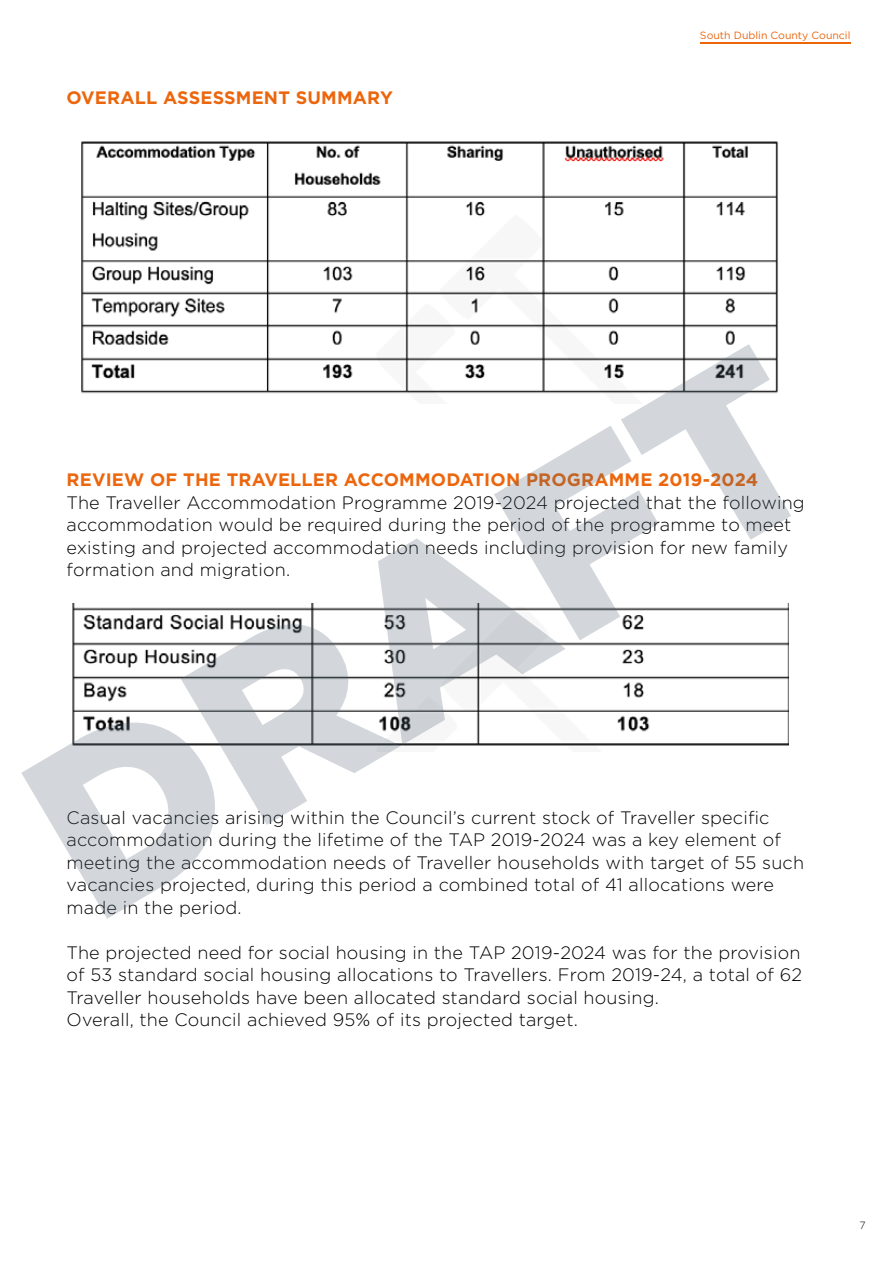
<style>
.page{position:relative;width:893px;height:1263px;background:#fff}
.page>*{position:absolute;margin:0;border:0;box-sizing:border-box;transform-origin:0 0}
.t1{font:300 18px/22.5px "Gotham";letter-spacing:.01em;color:#000}
.t2{font:700 18px "Gotham";letter-spacing:.01em;color:#ec660d}
.t3{font:10.5px "Gotham";color:#ec660d}
.t4{font:300 10.5px "Gotham";color:#000}
</style>
<div class="page">
<hr style="left:700px;top:43px;width:150px;height:1px;background:#ec6608">
<img style="left:81px;top:141px;width:697px;height:203px">
<svg style="left:21px;top:344px;width:770px;height:575px"></svg>
<p class="t2" style="left:67px;top:85px;width:328px">OVERALL ASSESSMENT SUMMARY</p>
<p class="t3" style="left:700px;top:29px;width:152px">South Dublin County Council</p>
<p class="t2" style="left:67px;top:468px;width:693px">REVIEW OF THE TRAVELLER ACCOMMODATION PROGRAMME 2019-2024</p>
<p class="t1" style="left:67px;top:491px;width:740px">The Traveller Accommodation Programme 2019-2024 projected that the following accommodation would be required during the period of the programme to meet existing and projected accommodation needs including provision for new family formation and migration.</p>
<p class="t1" style="left:67px;top:806px;width:739px">Casual vacancies arising within the Council’s current stock of Traveller specific accommodation during the lifetime of the TAP 2019-2024 was a key element of meeting the accommodation needs of Traveller households with target of 55 such vacancies projected, during this period a combined total of 41 allocations were made in the period.</p>
<p class="t1" style="left:67px;top:941px;width:737px">The projected need for social housing in the TAP 2019-2024 was for the provision of 53 standard social housing allocations to Travellers. From 2019-24, a total of 62<br>Traveller households have been allocated standard social housing.<br>Overall, the Council achieved 95% of its projected target.</p>
<p class="t4" style="left:859px;top:1218px;width:8px">7</p>
</div>
